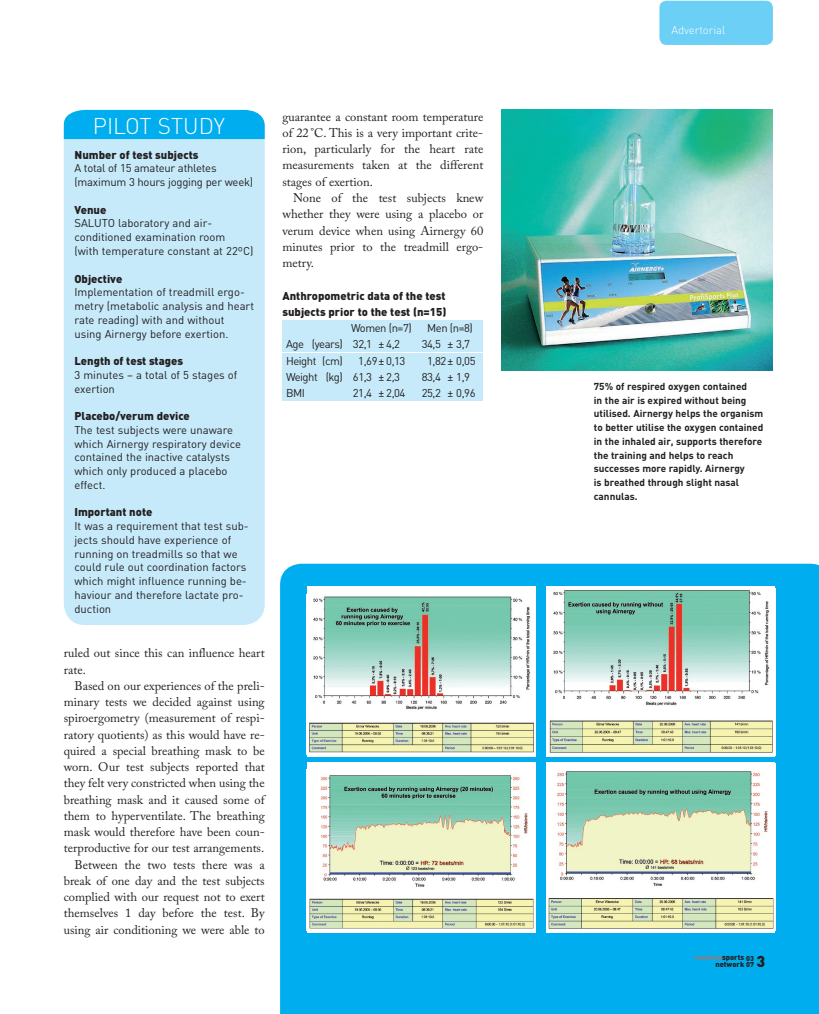
<style>
.page{position:relative;width:819px;height:1014px;background:#fff}
.page>*{position:absolute;margin:0;border:0;box-sizing:border-box;transform-origin:0 0}
.t1{font:300 22.5px "DIN";color:#fff}
.t2{font:900 15.62px "DIN";color:#231f20}
.t3{font:12.5px/16.2px "Adobe Caslon Pro";color:#231f20;text-align:justify}
.t4{font:11.25px/13.8px "DIN";color:#231f20}
.t5{font:900 11.25px/16.2px "DIN";color:#231f20}
.t6{font:11.25px/13.8px "DIN";letter-spacing:-.02em;color:#231f20}
.t7{font:11.25px "DIN";letter-spacing:-.04em;color:#231f20}
.t8{font:300 11.25px "DIN";color:#fff}
.t9{font:700 10px/13.8px "DIN";color:#231f20}
.t10{font:900 7.5px "DIN";color:#808285}
.t11{font:900 7.5px "DIN";color:#231f20}
.t12{font:900 7px "DIN";color:#231f20}
.s1{color:#231f20}
.s2{font-size:7px}
</style>
<div class="page">
<div style="left:282px;top:320px;width:201px;height:15px;background:#c6eafa"></div>
<div style="left:282px;top:337px;width:201px;height:15px;background:#c6eafa"></div>
<div style="left:282px;top:353px;width:201px;height:15px;background:#c6eafa"></div>
<div style="left:282px;top:369px;width:201px;height:15px;background:#c6eafa"></div>
<div style="left:282px;top:385px;width:201px;height:15px;background:#c6eafa"></div>
<div style="left:659px;top:1px;width:113px;height:44px;background:#6bcff6;border-radius:7px"></div>
<div style="left:64px;top:112px;width:201px;height:513px;background:#c6eafa;border-radius:21px"></div>
<div style="left:64px;top:110px;width:201px;height:29px;background:#00aeef"></div>
<div style="left:280px;top:563px;width:539px;height:450px;background:#00aeef"></div>
<img style="left:546px;top:763px;width:229px;height:167px">
<div style="left:306px;top:762px;width:229px;height:170px;background:#fff"></div>
<img style="left:309px;top:775px;width:225px;height:154px">
<img style="left:546px;top:588px;width:229px;height:167px">
<div style="left:306px;top:586px;width:229px;height:170px;background:#fff"></div>
<img style="left:309px;top:596px;width:225px;height:157px">
<img style="left:501px;top:110px;width:271px;height:261px">
<h1 class="t1" style="left:93px;top:112px;width:133px">PILOT STUDY</h1>
<p class="t5" style="left:74px;top:146px;width:125px">Number of test subjects</p>
<p class="t6" style="left:74px;top:161px;width:180px">A total of 15 amateur athletes (maximum 3 hours jogging per week)</p>
<p class="t5" style="left:74px;top:201px;width:33px">Venue</p>
<p class="t4" style="left:74px;top:216px;width:180px">SALUTO laboratory and air&shy;conditioned examination room<br>(with temperature constant at 22ºC)</p>
<p class="t5" style="left:74px;top:270px;width:49px">Objective</p>
<p class="t4" style="left:74px;top:285px;width:181px">Implementation of treadmill ergo&shy;metry (metabolic analysis and heart rate reading) with and without using Airnergy before exertion.</p>
<p class="t5" style="left:74px;top:352px;width:110px">Length of test stages</p>
<p class="t4" style="left:74px;top:367px;width:164px">3 minutes – a total of 5 stages of exertion</p>
<p class="t5" style="left:74px;top:407px;width:117px">Placebo/verum device</p>
<p class="t4" style="left:74px;top:422px;width:168px">The test subjects were unaware which Airnergy respiratory device contained the inactive catalysts which only produced a placebo effect.</p>
<p class="t5" style="left:74px;top:503px;width:79px">Important note</p>
<p class="t4" style="left:74px;top:519px;width:176px">It was a requirement that test sub&shy;jects should have experience of running on treadmills so that we could rule out coordination factors which might influence running be&shy;haviour and therefore lactate pro&shy;duction</p>
<p class="t3" style="left:64px;top:644px;width:202px">ruled out since this can influence heart rate.</p>
<p class="t3" style="left:64px;top:677px;width:202px;text-align:right">Based on our experiences of the preli&shy;minary tests we decided against using spiroergometry (measurement of respi&shy;ratory quotients) as this would have re&shy;quired a special breathing mask to be worn. Our test subjects reported that they felt very constricted when using the breathing mask and it caused some of them to hyperventilate. The breathing mask would therefore have been coun&shy;terproductive for our test arrangements.<br>Between the two tests there was a break of one day and the test subjects complied with our request not to exert themselves 1 day before the test. By using air conditioning we were able to</p>
<p class="t3" style="left:282px;top:108px;width:202px">guarantee a constant room temperature of 22 °C. This is a very important crite&shy;rion, particularly for the heart rate measurements taken at the different stages of exertion.</p>
<p class="t3" style="left:282px;top:189px;width:202px;text-indent:11px">None of the test subjects knew whether they were using a placebo or verum device when using Airnergy 60 minutes prior to the treadmill ergo&shy;metry.</p>
<p class="t5" style="left:282px;top:287px;width:165px">Anthropometric data of the test subjects prior to the test (n=15)</p>
<p class="t4" style="left:351px;top:321px;width:62px">Women (n=7)</p>
<p class="t4" style="left:427px;top:321px;width:47px">Men (n=8)</p>
<p class="t7" style="left:286px;top:337px;width:116px">Age (years) 32,1 ± 4,2</p>
<p class="t4" style="left:421px;top:337px;width:50px">34,5 ± 3,7</p>
<p class="t7" style="left:286px;top:353px;width:58px">Height (cm)</p>
<p class="t4" style="left:358px;top:353px;width:49px">1,69 ± 0,13</p>
<p class="t4" style="left:427px;top:353px;width:50px">1,82 ± 0,05</p>
<p class="t7" style="left:286px;top:370px;width:116px">Weight (kg) 61,3 ± 2,3</p>
<p class="t4" style="left:421px;top:369px;width:50px">83,4 ± 1,9</p>
<p class="t4" style="left:286px;top:386px;width:20px">BMI</p>
<p class="t4" style="left:353px;top:386px;width:54px">21,4 ± 2,04</p>
<p class="t4" style="left:421px;top:386px;width:55px">25,2 ± 0,96</p>
<p class="t8" style="left:671px;top:23px;width:56px">Advertorial</p>
<p class="t9" style="left:594px;top:379px;width:171px">75% of respired oxygen contained<br>in the air is expired without being utilised. Airnergy helps the organism to better utilise the oxygen contained in the inhaled air, supports therefore the training and helps to reach successes more rapidly. Airnergy<br>is breathed through slight nasal cannulas.</p>
<p class="t10" style="left:694px;top:952px;width:51px">medical<span class="s1">sports</span></p>
<p class="t2" style="left:756px;top:950px;width:10px">3</p>
<p class="t12" style="left:746px;top:953px;width:9px">03</p>
<p class="t11" style="left:715px;top:959px;width:40px">network <span class="s2">07</span></p>
</div>
